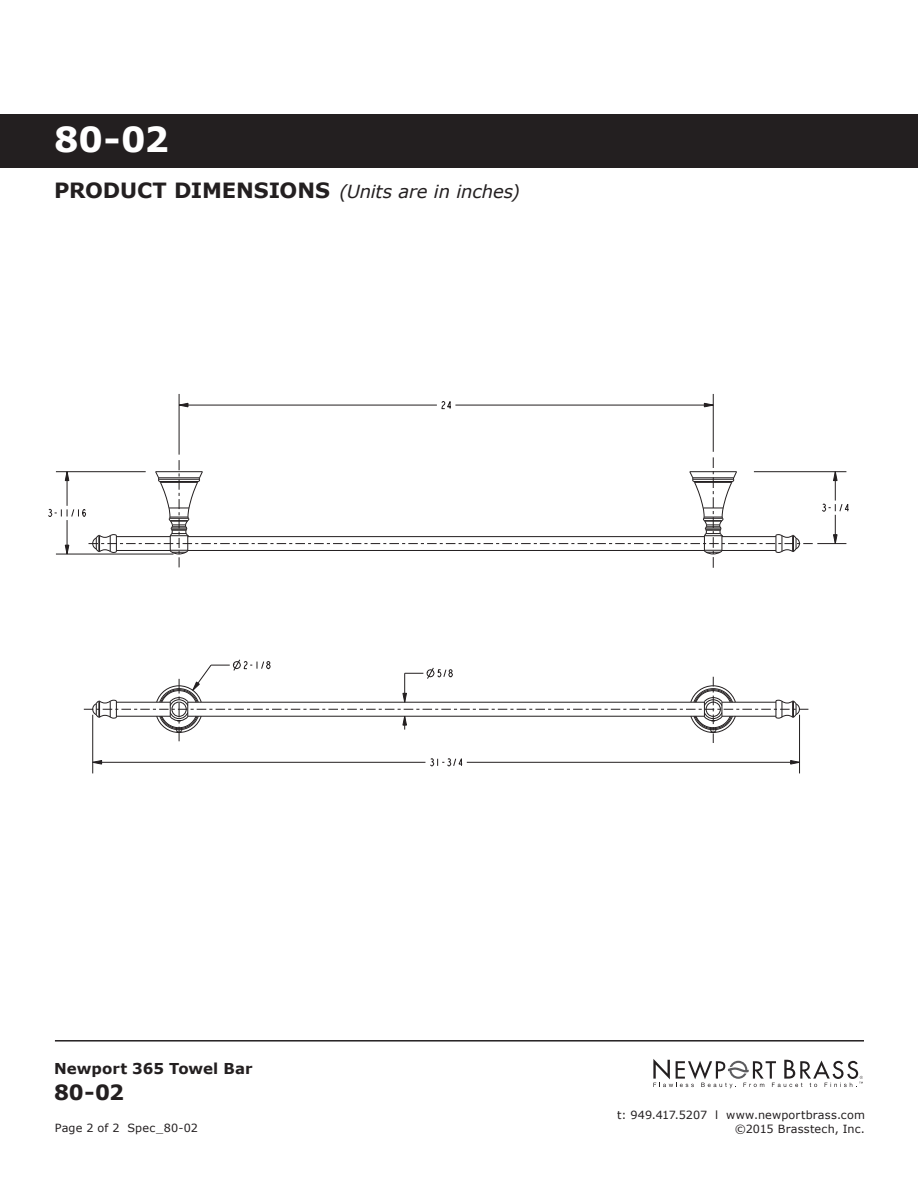
<style>
.page{position:relative;width:918px;height:1188px;background:#fff}
.page>*{position:absolute;margin:0;border:0;box-sizing:border-box;transform-origin:0 0}
.t1{font:700 34.5px "Verdana";color:#fff}
.t2{font:700 21px "Verdana";color:#231f20}
.t3{font:italic 18px "Verdana";letter-spacing:-.01em;color:#231f20}
.t4{font:700 15px "Verdana";color:#231f20}
.t5{font:11.25px "Verdana";letter-spacing:.015em;color:#231f20}
.s1{font-weight:700;font-style:normal;font-size:21px}
</style>
<div class="page">
<svg style="left:653px;top:1059px;width:210px;height:29px"></svg>
<hr style="left:55px;top:1040px;width:809px;height:2px;background:#231f20">
<div style="left:0;top:114px;width:918px;height:54px;background:#231f20"></div>
<svg style="left:441px;top:401px;width:10px;height:8px"></svg>
<svg style="left:180px;top:403px;width:8px;height:4px"></svg>
<svg style="left:704px;top:403px;width:9px;height:4px"></svg>
<svg style="left:430px;top:758px;width:33px;height:9px"></svg>
<svg style="left:93px;top:760px;width:9px;height:5px"></svg>
<svg style="left:790px;top:760px;width:9px;height:5px"></svg>
<hr style="left:92px;top:715px;width:1px;height:58px;background:#231f20">
<hr style="left:467px;top:762px;width:333px;height:1px;background:#231f20">
<hr style="left:93px;top:762px;width:332px;height:1px;background:#231f20">
<hr style="left:799px;top:715px;width:1px;height:58px;background:#231f20">
<hr style="left:179px;top:394px;width:1px;height:61px;background:#231f20">
<hr style="left:455px;top:405px;width:258px;height:1px;background:#231f20">
<hr style="left:179px;top:405px;width:258px;height:1px;background:#231f20">
<hr style="left:713px;top:394px;width:1px;height:58px;background:#231f20">
<svg style="left:48px;top:457px;width:801px;height:111px"></svg>
<svg style="left:84px;top:659px;width:724px;height:84px"></svg>
<h1 class="t1" style="left:54px;top:117px;width:116px">80-02</h1>
<h3 class="t3" style="left:54px;top:180px;width:467px"><span class="s1">PRODUCT DIM ENSIONS</span> (Units are in inches)</h3>
<h3 class="t4" style="left:54px;top:1059px;width:200px">N EWPORT 365 TOWEL BAR</h3>
<h2 class="t2" style="left:54px;top:1079px;width:72px">80-02</h2>
<p class="t5" style="left:617px;top:1108px;width:249px">t: 949.417.5207 l www.newportbrass.com</p>
<p class="t5" style="left:55px;top:1121px;width:145px">Page 2 of 2 Spec_80-02</p>
<p class="t5" style="left:735px;top:1122px;width:132px">©2015 Brasstech, Inc.</p>
</div>
